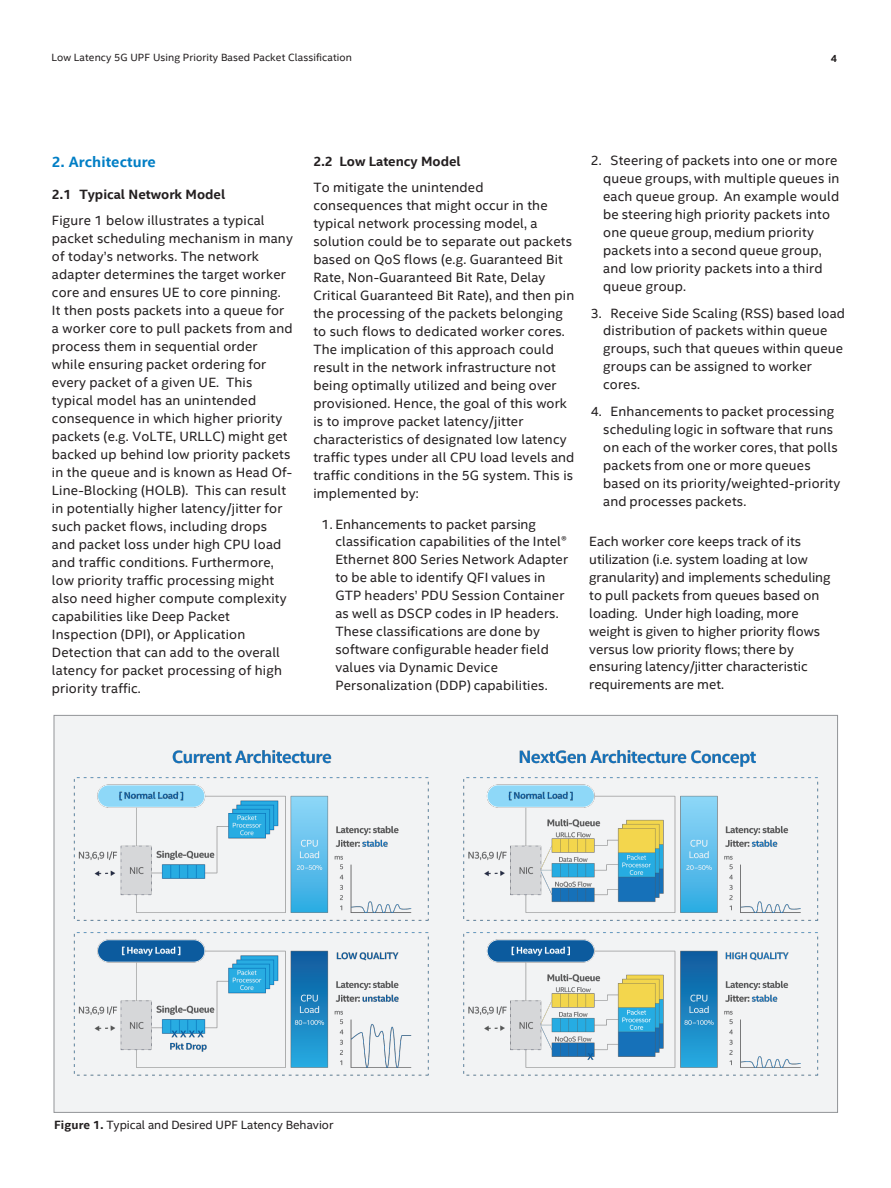
<style>
.page{position:relative;width:891px;height:1188px;background:#fff}
.page>*{position:absolute;margin:0;border:0;box-sizing:border-box;transform-origin:0 0}
.Bdy9_-_Body_Text_9pt{font:700 15px "Intel Clear";letter-spacing:.005em;color:#007ec5}
.Bdy9_-_Body_Text_9pt-2{font:13.5px/18px "Intel Clear";letter-spacing:.015em;color:#231f20}
.Cptn_-_Caption{font:12px "Intel Clear";color:#231f20}
.t1{font:10.5px "Intel Clear";letter-spacing:.01em;color:#231f20}
.t2{font:700 10.5px "Intel Clear";color:#231f20}
.s1{font-weight:700}
.s2{font-style:inherit}
</style>
<div class="page">
<img style="left:56px;top:717px;width:780px;height:394px">
<p class="t1" style="left:51px;top:50px;width:302px">Low Latency 5G UPF Using Priority Based Packet Classification</p>
<p class="t2" style="left:831px;top:51px;width:8px">4</p>
<p class="Bdy9_-_Body_Text_9pt" style="left:52px;top:151px;width:105px">2. Architecture</p>
<p class="Bdy9_-_Body_Text_9pt-2" style="left:52px;top:181px;width:214px;line-height:26.1px"><span class="s1">2.1 Typical Network Model<br></span>Figure 1 below illustrates a typical</p>
<p class="Bdy9_-_Body_Text_9pt-2" style="left:52px;top:229px;width:242px">packet scheduling mechanism in many of today’s networks. The network adapter determines the target worker core and ensures UE to core pinning.<br>It then posts packets into a queue for a worker core to pull packets from and process them in sequential order while ensuring packet ordering for every packet of a given UE. This typical model has an unintended consequence in which higher priority packets (e.g. VoLTE, URLLC) might get backed up behind low priority packets in the queue and is known as Head Of-Line-Blocking (HOLB). This can result in potentially higher latency/jitter for such packet flows, including drops and packet loss under high CPU load and traffic conditions. Furthermore, low priority traffic processing might also need higher compute complexity capabilities like Deep Packet Inspection (DPI), or Application Detection that can add to the overall latency for packet processing of high priority traffic.</p>
<p class="Bdy9_-_Body_Text_9pt-2" style="left:313px;top:147px;width:172px;line-height:26.1px"><span class="s1">2.2 Low Latency Model<br></span>To mitigate the unintended</p>
<p class="Bdy9_-_Body_Text_9pt-2" style="left:313px;top:196px;width:263px">consequences that might occur in the typical network processing model, a solution could be to separate out packets based on QoS flows (e.g. Guaranteed Bit Rate, Non-Guaranteed Bit Rate, Delay Critical Guaranteed Bit Rate), and then pin the processing of the packets belonging to such flows to dedicated worker cores.<br>The implication of this approach could result in the network infrastructure not being optimally utilized and being over provisioned. Hence, the goal of this work is to improve packet latency/jitter characteristics of <span class="s2">d</span>esignated low latency traffic types under all CPU load <span class="s2">levels and traffic</span> conditions in the 5G system. This is implemented by:</p>
<p class="Bdy9_-_Body_Text_9pt-2" style="left:335px;top:515px;width:234px;text-indent:-14px">1. Enhancements to packet parsing classification capabilities of the Intel® Ethernet 800 <span class="s2">S</span>eries Network Adapter to be able to identify QFI values in GTP headers’ PDU Session Container as well as DSCP codes in IP headers.<br>These classifications are done by software configurable header field values via Dynamic Device Personalization (DDP) capabilities.</p>
<p class="Bdy9_-_Body_Text_9pt-2" style="left:603px;top:151px;width:238px;text-indent:-12px"><span class="s2">2.</span> Steering of packets into one or more queue groups, with multiple queue<span class="s2">s</span> in each queue group. An example would be steering high priority packets into one queue group, medium priority packets into a second queue group, and low priority packets into a third queue group.</p>
<p class="Bdy9_-_Body_Text_9pt-2" style="left:603px;top:303px;width:243px;text-indent:-12px"><span class="s2">3.</span> Receive Side Scaling (RSS) based load distribution of packets within queue groups, such that queues within queue groups can be assigned to worker cores.</p>
<p class="Bdy9_-_Body_Text_9pt-2" style="left:603px;top:402px;width:239px;text-indent:-12px"><span class="s2">4.</span> Enhancements to packet processing scheduling logic in software that runs on each of the worker cores, that polls packets from one or more queues based on its priority/weighted-priority and processes packets.</p>
<p class="Bdy9_-_Body_Text_9pt-2" style="left:589px;top:532px;width:243px">Each worker core keeps track of its utilization (i.e. system loading at low granularity) and implements scheduling to pull packets from queues based on loading. Under high loading, more weight is given to higher priority flows versus low priority flows; there by ensuring latency/jitter characteristic requirements are met.</p>
<p class="Cptn_-_Caption" style="left:54px;top:1117px;width:281px"><span class="s1">Figure 1.</span> Typical and Desired UPF Latency Behavior</p>
</div>
